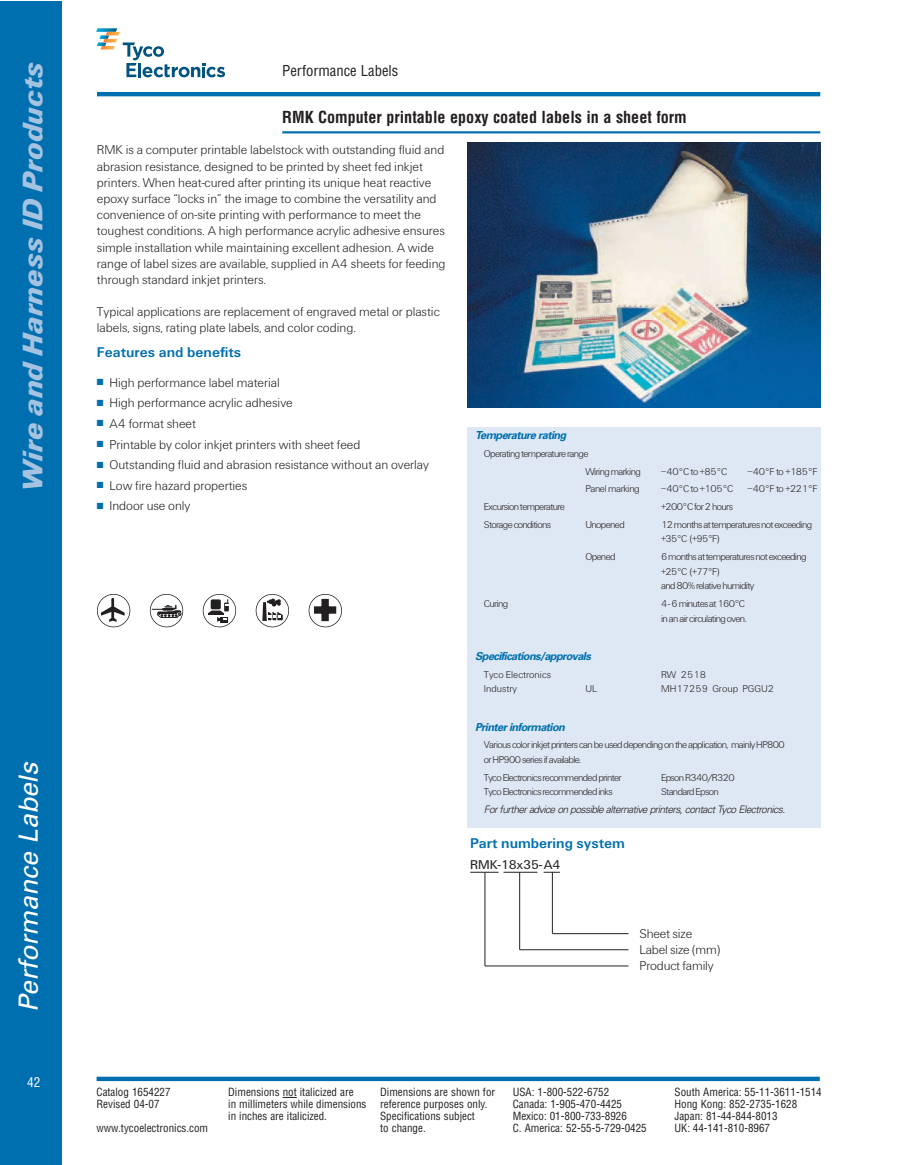
<style>
.page{position:relative;width:918px;height:1165px;background:#fff}
.page>*{position:absolute;margin:0;border:0;box-sizing:border-box;transform-origin:0 0}
.t1{font:italic 900 29.4px "U76 Univers";color:#a5c3e1}
.t2{font:italic 26.4px "Univers";color:#fff}
.t3{font:700 condensed 16.2px "Helvetica";color:#231f20}
.t4{font:700 14.7px "U65 Univers";color:#006faf}
.t5{font:condensed 14.7px "Helvetica";color:#231f20}
.t6{font:300 13.2px/16.2px "U45 Univers";color:#231f20}
.t7{font:13.2px "U55 Univers";color:#231f20}
.t8{font:condensed 13.2px "Helvetica";color:#fff}
.t9{font:condensed 10.95px "Helvetica";color:#231f20}
.t10{font:italic 700 10.95px "Univers";color:#006faf}
.t11{font:300 10.35px/14.7px "U45 Univers";letter-spacing:-.06em;color:#231f20}
.t12{font:italic 300 10.35px "Univers";color:#231f20}
.t13{font:300 10.35px "U45 Univers";color:#231f20}
.t14{font:300 10.35px "U45 Univers";letter-spacing:-.035em;color:#231f20}
.s1{color:#006faf}
</style>
<div class="page">
<div style="left:0;top:1px;width:62px;height:1163px;background:#006faf"></div>
<hr style="left:282px;top:131px;width:538px;height:2px;background:#006faf">
<svg style="left:283px;top:1096px;width:13px;height:1px"></svg>
<svg style="left:97px;top:1076px;width:723px;height:4px;background:#2c88bc"></svg>
<hr style="left:97px;top:92px;width:723px;height:4px;background:#006faf">
<svg style="left:97px;top:28px;width:128px;height:49px"></svg>
<div style="left:467px;top:427px;width:354px;height:400px;background:#dee8f4"></div>
<svg style="left:470px;top:871px;width:29px;height:1px"></svg>
<hr style="left:504px;top:871px;width:33px;height:1px;background:#231f20">
<svg style="left:544px;top:871px;width:16px;height:1px"></svg>
<hr style="left:552px;top:933px;width:76px;height:1px;background:#231f20">
<hr style="left:520px;top:949px;width:108px;height:1px;background:#231f20">
<hr style="left:485px;top:965px;width:143px;height:1px;background:#231f20">
<hr style="left:485px;top:872px;width:1px;height:93px;background:#231f20">
<hr style="left:519px;top:872px;width:1px;height:77px;background:#231f20">
<hr style="left:552px;top:872px;width:1px;height:61px;background:#231f20">
<img style="left:467px;top:143px;width:353px;height:264px">
<svg style="left:97px;top:594px;width:33px;height:33px"></svg>
<svg style="left:101px;top:597px;width:24px;height:24px"></svg>
<div style="left:97px;top:594px;width:33px;height:33px;border:1px solid #231f20;border-radius:50%"></div>
<svg style="left:152px;top:605px;width:29px;height:13px"></svg>
<div style="left:150px;top:594px;width:33px;height:33px;border:1px solid #231f20;border-radius:50%"></div>
<svg style="left:203px;top:594px;width:33px;height:33px"></svg>
<div style="left:203px;top:594px;width:33px;height:33px;border:1px solid #231f20;border-radius:50%"></div>
<svg style="left:256px;top:594px;width:33px;height:33px"></svg>
<svg style="left:262px;top:598px;width:22px;height:23px"></svg>
<div style="left:256px;top:594px;width:33px;height:33px;border:1px solid #231f20;border-radius:50%"></div>
<svg style="left:309px;top:594px;width:33px;height:33px"></svg>
<div style="left:321px;top:599px;width:8px;height:22px;background:#231f20"></div>
<div style="left:314px;top:606px;width:22px;height:7px;background:#231f20"></div>
<div style="left:309px;top:594px;width:33px;height:33px;border:1px solid #231f20;border-radius:50%"></div>
<h1 class="t1" style="left:23px;top:491px;width:431px;rotate:-90deg">Wire and Harness ID Products</h1>
<h2 class="t2" style="left:19px;top:1012px;width:256px;rotate:-90deg">Performance Labels</h2>
<p class="t8" style="left:27px;top:1076px;width:15px">42</p>
<p class="t5" style="left:282px;top:65px;width:118px">Performance Labels</p>
<p class="t3" style="left:282px;top:111px;width:406px">RMK Computer printable epoxy coated labels in a sheet form</p>
<p class="t6" style="left:97px;top:143px;width:350px">RMK is a computer printable labelstock with outstanding fluid and abrasion resistance, designed to be printed by sheet fed inkjet printers. When heat-cured after printing its unique heat reactive epoxy surface “locks in” the image to combine the versatility and convenience of on-site printing with performance to meet the toughest conditions. A high performance acrylic adhesive ensures simple installation while maintaining excellent adhesion. A wide range of label sizes are available, supplied in A4 sheets for feeding through standard inkjet printers.</p>
<p class="t6" style="left:97px;top:305px;width:344px">Typical applications are replacement of engraved metal or plastic labels, signs, rating plate labels, and color coding.</p>
<p class="t4" style="left:97px;top:347px;width:146px">Features and benefits</p>
<p class="t6" style="left:97px;top:375px;width:184px"><span class="s1">■</span> High performance label material</p>
<p class="t6" style="left:97px;top:396px;width:197px"><span class="s1">■</span> High performance acrylic adhesive</p>
<p class="t6" style="left:97px;top:416px;width:101px"><span class="s1">■</span> A4 format sheet</p>
<p class="t6" style="left:97px;top:437px;width:265px"><span class="s1">■</span> Printable by color inkjet printers with sheet feed</p>
<p class="t6" style="left:97px;top:458px;width:334px"><span class="s1">■</span> Outstanding fluid and abrasion resistance without an overlay</p>
<p class="t6" style="left:97px;top:478px;width:152px"><span class="s1">■</span> Low fire hazard properties</p>
<p class="t6" style="left:97px;top:499px;width:95px"><span class="s1">■</span> Indoor use only</p>
<p class="t10" style="left:475px;top:431px;width:95px">Temperature rating</p>
<p class="t11" style="left:585px;top:445px;width:57px;line-height:17.7px;text-indent:-101px">Operating temperature range<br>Wiring marking</p>
<p class="t11" style="left:661px;top:464px;width:68px">–40°C to +85°C</p>
<p class="t11" style="left:748px;top:464px;width:71px">–40°F to +185°F</p>
<p class="t14" style="left:585px;top:485px;width:56px">Panel marking</p>
<p class="t11" style="left:661px;top:482px;width:74px">–40°C to +105°C</p>
<p class="t11" style="left:748px;top:482px;width:71px">–40°F to +221°F</p>
<p class="t11" style="left:484px;top:500px;width:83px">Excursion temperature</p>
<p class="t11" style="left:661px;top:500px;width:73px">+200°C for 2 hours</p>
<p class="t11" style="left:484px;top:517px;width:69px">Storage conditions</p>
<p class="t11" style="left:585px;top:517px;width:41px">Unopened</p>
<p class="t11" style="left:661px;top:517px;width:153px">12 months at temperatures not exceeding +35°C (+95°F)</p>
<p class="t11" style="left:585px;top:550px;width:32px">Opened</p>
<p class="t11" style="left:661px;top:550px;width:147px">6 months at temperatures not exceeding +25°C (+77°F)<br>and 80% relative humidity</p>
<p class="t11" style="left:484px;top:597px;width:26px">Curing</p>
<p class="t11" style="left:661px;top:597px;width:87px">4 - 6 minutes at 160°C in an air circulating oven.</p>
<p class="t10" style="left:475px;top:652px;width:119px">Specifications/approvals</p>
<p class="t13" style="left:484px;top:670px;width:69px">Tyco Electronics</p>
<p class="t11" style="left:661px;top:667px;width:46px">RW 2518</p>
<p class="t13" style="left:484px;top:685px;width:35px">Industry</p>
<p class="t11" style="left:585px;top:682px;width:13px">UL</p>
<p class="t13" style="left:661px;top:685px;width:115px">MH17259 Group PGGU2</p>
<p class="t10" style="left:475px;top:722px;width:93px">Printerinformation</p>
<p class="t11" style="left:484px;top:738px;width:302px">Various color inkjet printers can be used depending on the application, mainly HP800 or HP900 series if available.</p>
<p class="t11" style="left:484px;top:770px;width:139px">Tyco Electronics recommended printer</p>
<p class="t11" style="left:661px;top:770px;width:75px">Epson R340/R320</p>
<p class="t11" style="left:484px;top:785px;width:130px">Tyco Electronics recommended inks</p>
<p class="t11" style="left:661px;top:785px;width:59px">Standard Epson</p>
<p class="t12" style="left:484px;top:805px;width:305px">Forfurtheradvice on possible alternative printers,contactTyco Electronics.</p>
<p class="t4" style="left:470px;top:838px;width:156px">Part numbering system</p>
<p class="t7" style="left:470px;top:860px;width:92px">RMK-18x35- A4</p>
<p class="t6" style="left:640px;top:926px;width:82px">Sheet size<br>Label size (mm)<br>Product family</p>
<p class="t9" style="left:97px;top:1088px;width:76px">Catalog 1654227</p>
<p class="t9" style="left:228px;top:1088px;width:127px">Dimensions not italicized are</p>
<p class="t9" style="left:380px;top:1088px;width:116px">Dimensions are shown for</p>
<p class="t9" style="left:513px;top:1088px;width:98px">USA: 1-800-522-6752</p>
<p class="t9" style="left:675px;top:1088px;width:149px">South America: 55-11-3611-1514</p>
<p class="t9" style="left:97px;top:1099px;width:65px">Revised 04-07</p>
<p class="t9" style="left:228px;top:1099px;width:261px">in millimeters while dimensions reference purposes only.</p>
<p class="t9" style="left:513px;top:1099px;width:111px">Canada: 1-905-470-4425</p>
<p class="t9" style="left:675px;top:1099px;width:124px">Hong Kong: 852-2735-1628</p>
<p class="t9" style="left:228px;top:1111px;width:100px">in inches are italicized.</p>
<p class="t9" style="left:380px;top:1111px;width:96px">Specifications subject</p>
<p class="t9" style="left:513px;top:1111px;width:116px">Mexico: 01-800-733-8926</p>
<p class="t9" style="left:675px;top:1111px;width:105px">Japan: 81-44-844-8013</p>
<p class="t9" style="left:97px;top:1123px;width:113px">www.tycoelectronics.com</p>
<p class="t9" style="left:380px;top:1123px;width:47px">to change.</p>
<p class="t9" style="left:513px;top:1123px;width:136px">C. America: 52-55-5-729-0425</p>
<p class="t9" style="left:675px;top:1123px;width:97px">UK: 44-141-810-8967</p>
</div>
